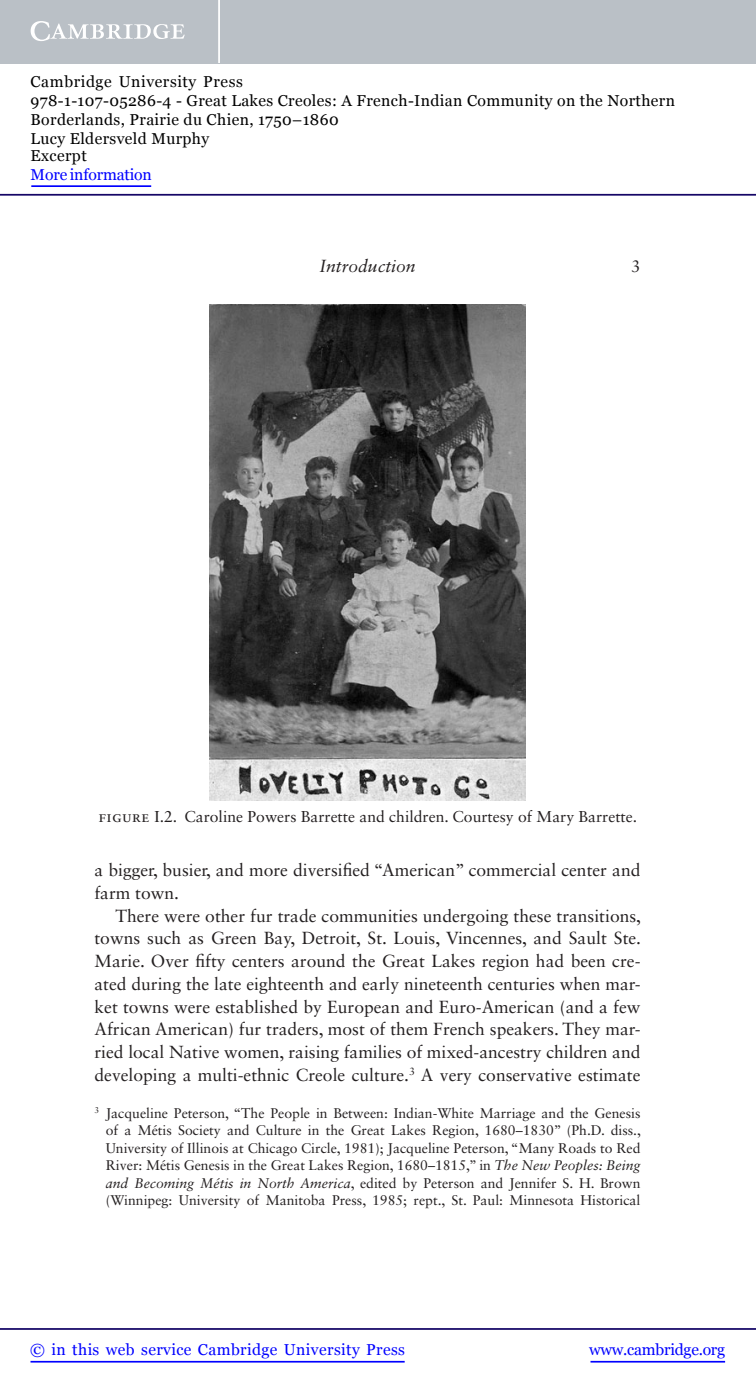
<style>
.page{position:relative;width:756px;height:1388px;background:#fff}
.page>*{position:absolute;margin:0;border:0;box-sizing:border-box;transform-origin:0 0}
.t1{font:17.5px/22.8px "Sabon LT Std";color:#231f20}
.t2{font:italic 17.5px "Sabon LT Std";color:#231f20}
.t3{font:16.62px "Sabon LT Std";color:#231f20}
.t4{font:15.75px/18.6px "Georgia";letter-spacing:.025em;color:#000}
.t5{font:15.75px "Sabon LT Std";color:#231f20}
.t6{font:15.75px "Georgia";letter-spacing:.025em;color:#00f}
.t7{font:15.75px "Georgia";letter-spacing:-.015em;color:#00f}
.t8{font:15.75px "Georgia";letter-spacing:-.01em;color:#00f}
.t9{font:14px/17.5px "Sabon LT Std";color:#231f20;text-align:justify}
.s1{font-style:italic}
</style>
<div class="page">
<img style="left:210px;top:304px;width:315px;height:496px">
<hr style="left:591px;top:1361px;width:134px;height:1px;background:#00f">
<hr style="left:0;top:1328px;width:756px;height:2px;background:#150666">
<hr style="left:31px;top:1361px;width:374px;height:1px;background:#00f">
<div style="left:0;top:0;width:756px;height:63px;background:#bac0c6"></div>
<svg style="left:31px;top:21px;width:154px;height:20px"></svg>
<hr style="left:218px;top:0;width:2px;height:63px;background:#fff">
<hr style="left:0;top:194px;width:756px;height:2px;background:#150666">
<hr style="left:31px;top:185px;width:120px;height:2px;background:#00f">
<p class="t4" style="left:31px;top:73px;width:646px">Cambridge University Press<br>978-1-107-05286-4 - Great Lakes Creoles: A French-Indian Community on the Northern Borderlands, Prairie du Chien, 1750–1860<br>Lucy Eldersveld Murphy<br>Excerpt</p>
<p class="t8" style="left:31px;top:165px;width:123px">More information</p>
<p class="t2" style="left:319px;top:259px;width:98px">Introduction</p>
<p class="t3" style="left:631px;top:259px;width:11px">3</p>
<p class="t5" style="left:98px;top:810px;width:540px">Figure I.2. Caroline Powers Barrette and children. Courtesy of Mary Barrette.</p>
<p class="t1" style="left:94px;top:860px;width:548px">a bigger, busier, and more diversified “American” commercial center and farm town .</p>
<p class="t1" style="left:94px;top:906px;width:548px;text-align:justify;text-indent:21px">There were other fur trade communities undergoing these transitions, towns such as Green Bay, Detroit, St. Louis, Vincennes, and Sault Ste.<br>Marie. Over fifty centers around the Great Lakes region had been cre&shy;ated during the late eighteenth and early nineteenth centuries when mar&shy;ket towns were established by European and Euro-American (and a few African American) fur traders, most of them French speakers . They mar&shy;ried local Native women, raising families of mixed-ancestry children and developing a multi-ethnic Creole culture. <sup>3</sup> A very conservative estimate</p>
<p class="t9" style="left:106px;top:1105px;width:537px;text-indent:-11px"><sup>3</sup> Jacqueline Peterson, “The People in Between: Indian-White Marriage and the Genesis of a M é tis Society and Culture in the Great Lakes Region, 1680–1830” (Ph.D. diss., University of Illinois at Chicago Circle, 1981); Jacqueline Peterson , “Many Roads to Red River: M é tis Genesis in the Great Lakes Region, 1680–1815,” in <span class="s1">The New Peoples: Being and Becoming M é tis in North America</span>, edited by Peterson and Jennifer S. H. Brown ( Winnipeg : University of Manitoba Press , 1985 ; rept., St. Paul : Minnesota Historical</p>
<p class="t6" style="left:30px;top:1339px;width:376px">© in this web service Cambridge University Press</p>
<p class="t7" style="left:589px;top:1339px;width:137px">www.cambridge.org</p>
</div>
